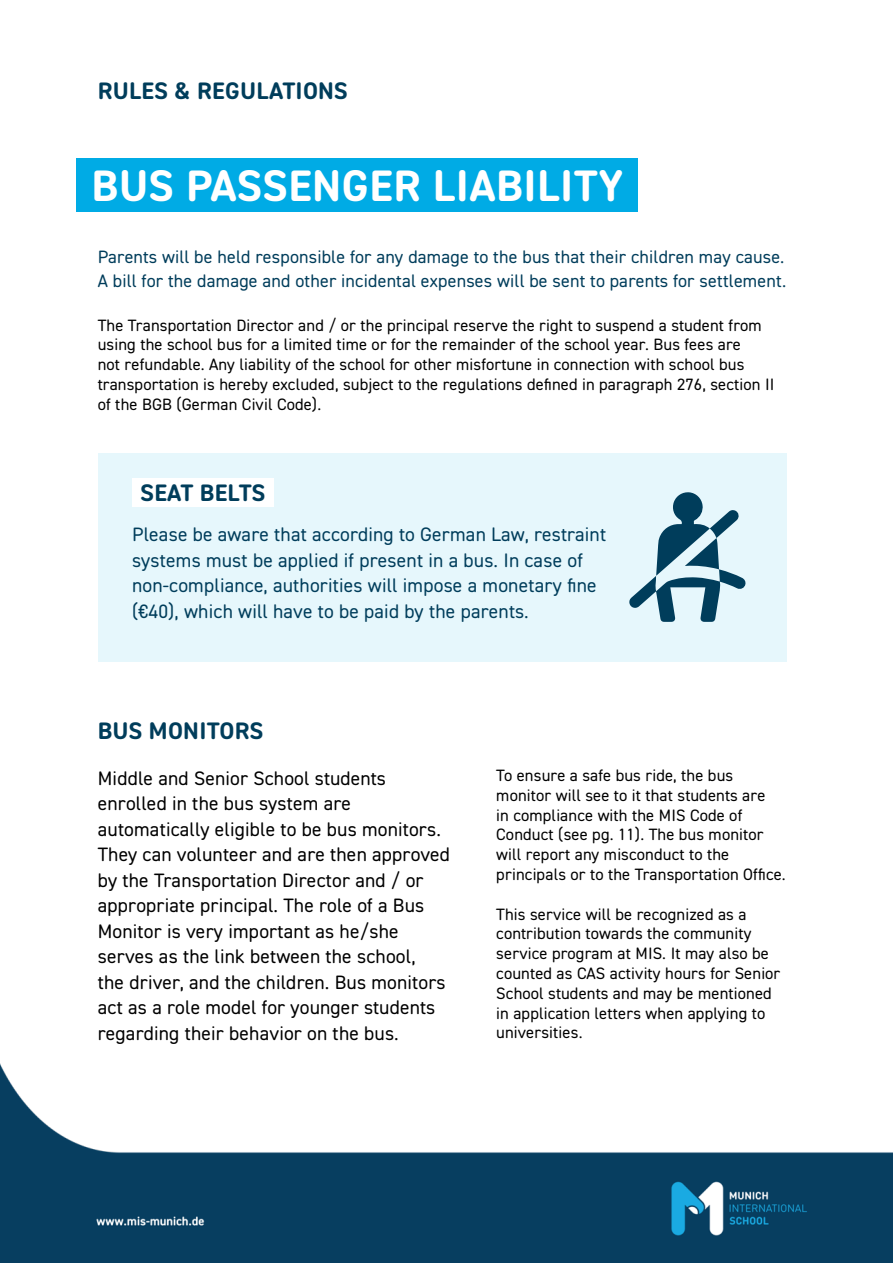
<style>
.page{position:relative;width:893px;height:1263px;background:#fff}
.page>*{position:absolute;margin:0;border:0;box-sizing:border-box;transform-origin:0 0}
.t1{font:44.4px "DIN2014 Rounded VF";letter-spacing:.01em;color:#fff}
.t2{font:24px "DIN2014 Rounded VF";letter-spacing:.01em;color:#003d5b}
.t3{font:19.5px/25.5px "DIN2014 Rounded VF";letter-spacing:.01em;color:#000}
.t4{font:19.5px/25.5px "DIN2014 Rounded VF";letter-spacing:.01em;color:#003d5b}
.t5{font:18px/24px "DIN2014 Rounded VF";letter-spacing:.01em;color:#003d5b}
.t6{font:16.5px/19.8px "DIN2014 Rounded VF";letter-spacing:.01em;color:#000}
</style>
<div class="page">
<div style="left:98px;top:453px;width:688px;height:208px;background:#e6f7fc"></div>
<img style="left:0;top:1063px;width:893px;height:200px">
<div style="left:77px;top:159px;width:561px;height:53px;background:#00abe5"></div>
<div style="left:132px;top:478px;width:142px;height:29px;background:#fff"></div>
<svg style="left:629px;top:492px;width:117px;height:130px"></svg>
<h2 class="t2" style="left:98px;top:76px;width:251px">RULES &amp; REGULATIONS</h2>
<h1 class="t1" style="left:92px;top:157px;width:533px">BUS PASSENGER LIABILITY</h1>
<p class="t5" style="left:98px;top:244px;width:690px">Parents will be held responsible for any damage to the bus that their children may cause.<br>A bill for the damage and other incidental expenses will be sent to parents for settlement.</p>
<p class="t6" style="left:98px;top:315px;width:678px">The Transportation Director and / or the principal reserve the right to suspend a student from using the school bus for a limited time or for the remainder of the school year. Bus fees are<br>not refundable. Any liability of the school for other misfortune in connection with school bus transportation is hereby excluded, subject to the regulations defined in paragraph 276, section II of the BGB (German Civil Code).</p>
<h2 class="t2" style="left:141px;top:478px;width:126px">SEAT BELTS</h2>
<p class="t4" style="left:132px;top:521px;width:476px">Please be aware that according to German Law, restraint systems must be applied if present in a bus. In case of non-compliance, authorities will impose a monetary fine (€40), which will have to be paid by the parents.</p>
<h2 class="t2" style="left:98px;top:716px;width:167px">BUS MONITORS</h2>
<p class="t3" style="left:98px;top:765px;width:354px">Middle and Senior School students enrolled in the bus system are automatically eligible to be bus monitors.<br>They can volunteer and are then approved by the Transportation Director and / or appropriate principal. The role of a Bus Monitor is very important as he/she serves as the link between the school,<br>the driver, and the children. Bus monitors act as a role model for younger students regarding their behavior on the bus.</p>
<p class="t6" style="left:496px;top:765px;width:291px">To ensure a safe bus ride, the bus monitor will see to it that students are<br>in compliance with the MIS Code of Conduct (see pg. 11). The bus monitor will report any misconduct to the principals or to the Transportation Office.</p>
<p class="t6" style="left:496px;top:904px;width:286px">This service will be recognized as a contribution towards the community service program at MIS. It may also be counted as CAS activity hours for Senior School students and may be mentioned in application letters when applying to universities.</p>
</div>
